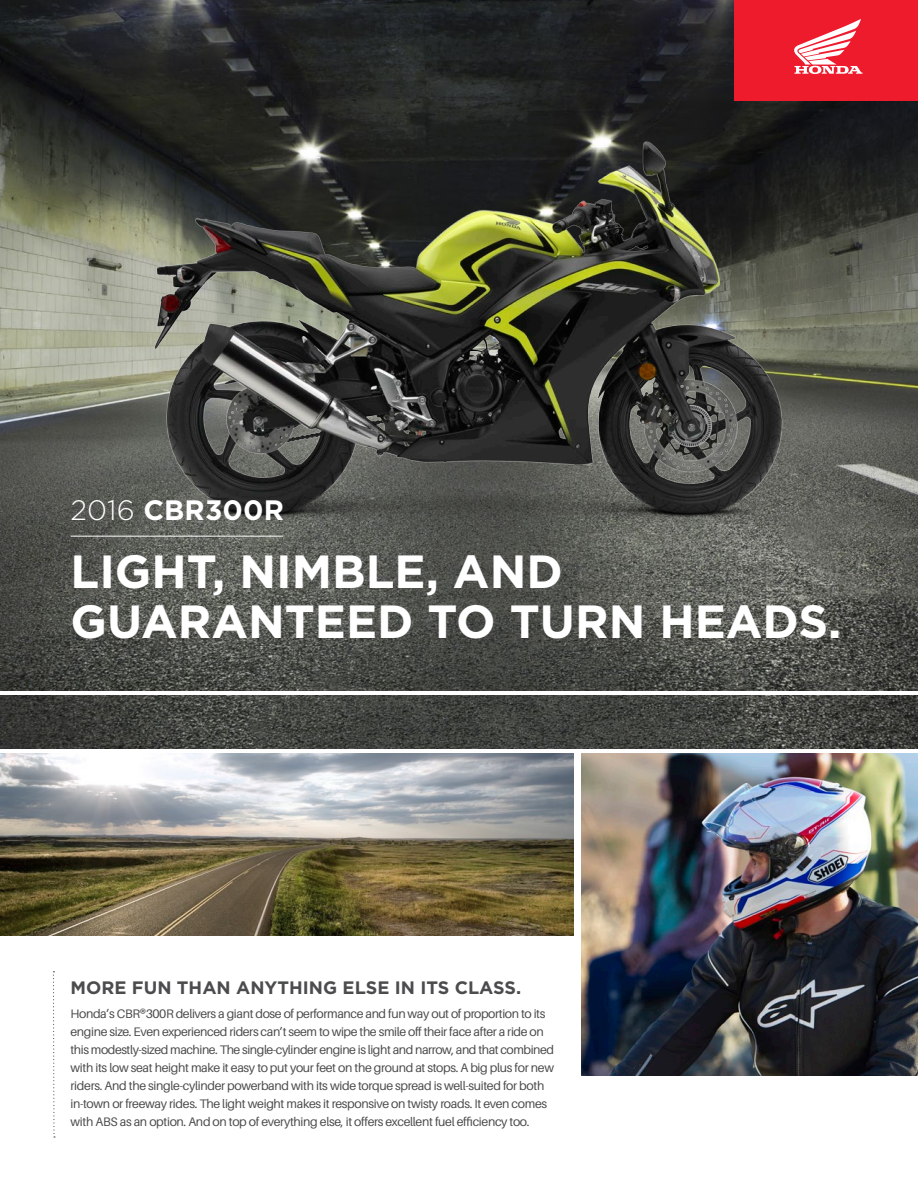
<style>
.page{position:relative;width:918px;height:1188px;background:#fff}
.page>*{position:absolute;margin:0;border:0;box-sizing:border-box;transform-origin:0 0}
.t1{font:700 46.5px/49.5px "Gotham";color:#fff}
.t2{font:700 28.05px "Gotham";letter-spacing:.005em;color:#fff}
.t3{font:700 18px "Gotham";color:#4b4c4d}
.t4{font:12.3px/18px "Aileron";letter-spacing:-.025em;color:#4b4c4d}
.s1{font-weight:300}
</style>
<div class="page">
<img style="left:0;top:0;width:918px;height:690px">
<img style="left:0;top:695px;width:918px;height:54px">
<img style="left:71px;top:93px;width:755px;height:481px">
<div style="left:735px;top:0;width:183px;height:100px;background:#ee1b2d"></div>
<svg style="left:794px;top:19px;width:69px;height:55px"></svg>
<hr style="left:71px;top:536px;width:212px;height:1px;background:#fff">
<img style="left:581px;top:754px;width:337px;height:322px">
<img style="left:0;top:754px;width:574px;height:182px">
<svg style="left:53px;top:971px;width:2px;height:167px"></svg>
<p class="t2" style="left:71px;top:493px;width:215px"><span class="s1">2016</span> CBR300R</p>
<p class="t1" style="left:71px;top:546px;width:773px">LIGHT, NIMBLE, AND<br>GUARANTEED TO TURN HEADS.</p>
<p class="t3" style="left:71px;top:977px;width:452px">MORE FUN THAN ANYTHING ELSE IN ITS CLASS.</p>
<p class="t4" style="left:71px;top:1005px;width:485px">Honda’s CBR®300R delivers a giant dose of performance and fun way out of proportion to its engine size. Even experienced riders can’t seem to wipe the smile off their face after a ride on this modestly-sized machine. The single-cylinder engine is light and narrow, and that combined with its low seat height make it easy to put your feet on the ground at stops. A big plus for new riders. And the single-cylinder powerband with its wide torque spread is well-suited for both in-town or freeway rides. The light weight makes it responsive on twisty roads. It even comes with ABS as an option. And on top of everything else, it offers excellent fuel efficiency too.</p>
</div>
